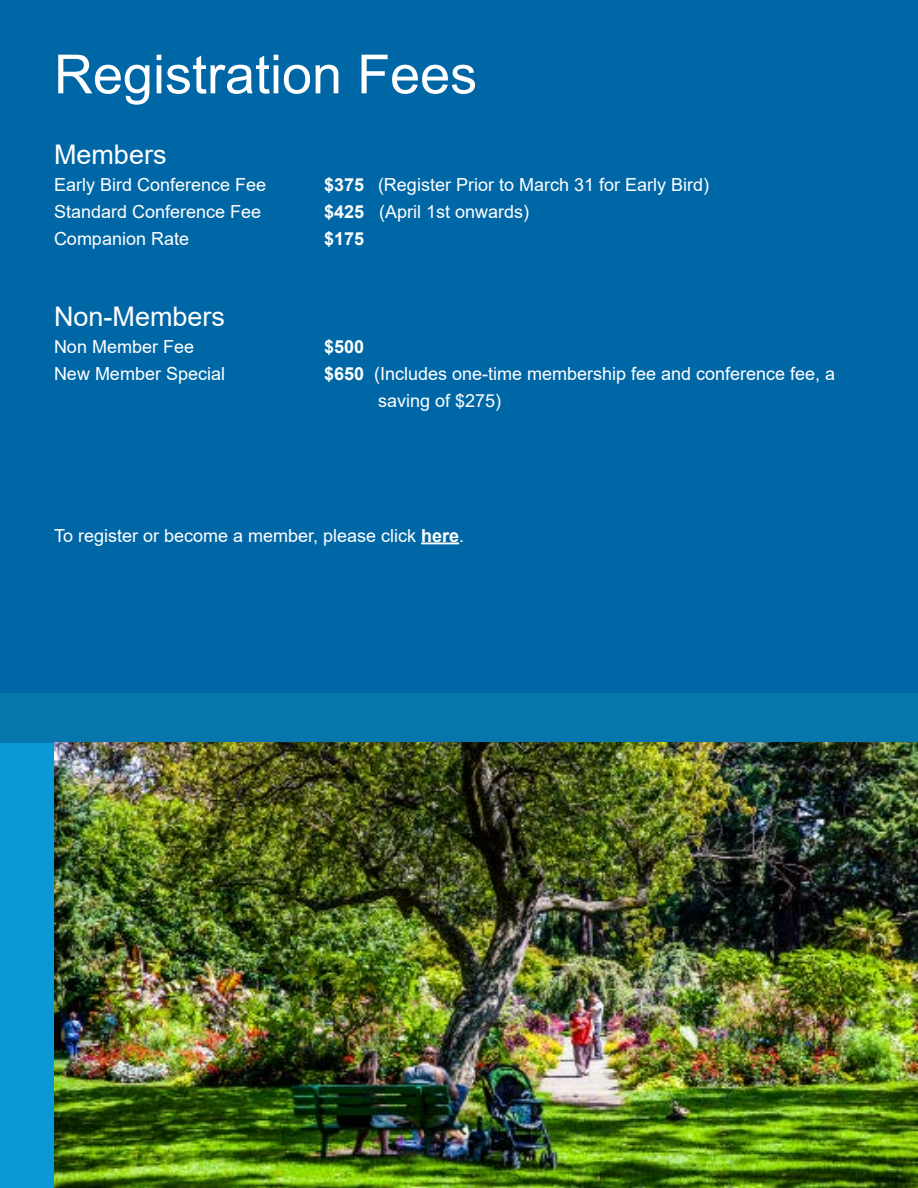
<style>
.page{position:relative;width:918px;height:1188px;background:#fff}
.page>*{position:absolute;margin:0;border:0;box-sizing:border-box;transform-origin:0 0}
.t1{font:54px "Arial";color:#fff}
.t2{font:27px "Arial";color:#fff}
.t3{font:18px/27px "Arial";color:#fff}
.t4{font:700 18px "Arial";color:#fff}
.s1{font-weight:700}
</style>
<div class="page">
<div style="left:0;top:0;width:918px;height:742px;background:#0067a7"></div>
<div style="left:0;top:742px;width:54px;height:446px;background:#0a98d6"></div>
<hr style="left:421px;top:542px;width:38px;height:2px;background:#fff">
<div style="left:0;top:693px;width:918px;height:49px;background:#0776ac"></div>
<img style="left:54px;top:742px;width:864px;height:446px">
<h1 class="t1" style="left:54px;top:37px;width:425px">Registration Fees</h1>
<h2 class="t2" style="left:54px;top:135px;width:114px">Members</h2>
<p class="t3" style="left:54px;top:171px;width:214px">Early Bird Conference Fee</p>
<p class="t3" style="left:324px;top:171px;width:387px"><span class="s1">$375</span> (Register Prior to March 31 for Early Bird)</p>
<p class="t3" style="left:54px;top:198px;width:209px">Standard Conference Fee</p>
<p class="t3" style="left:324px;top:198px;width:207px"><span class="s1">$425</span> (April 1st onwards)</p>
<p class="t3" style="left:54px;top:225px;width:137px">Companion Rate</p>
<p class="t4" style="left:324px;top:226px;width:42px">$175</p>
<h2 class="t2" style="left:54px;top:297px;width:173px">Non-Members</h2>
<p class="t3" style="left:54px;top:333px;width:142px">Non Member Fee</p>
<p class="t4" style="left:324px;top:334px;width:42px">$500</p>
<p class="t3" style="left:54px;top:360px;width:173px">New Member Special</p>
<p class="t3" style="left:378px;top:360px;width:459px;text-indent:-54px"><span class="s1">$650</span> (Includes one-time membership fee and conference fee, a saving of $275)</p>
<p class="t3" style="left:54px;top:522px;width:412px">To register or become a member, please click <span class="s1">here</span>.</p>
</div>
